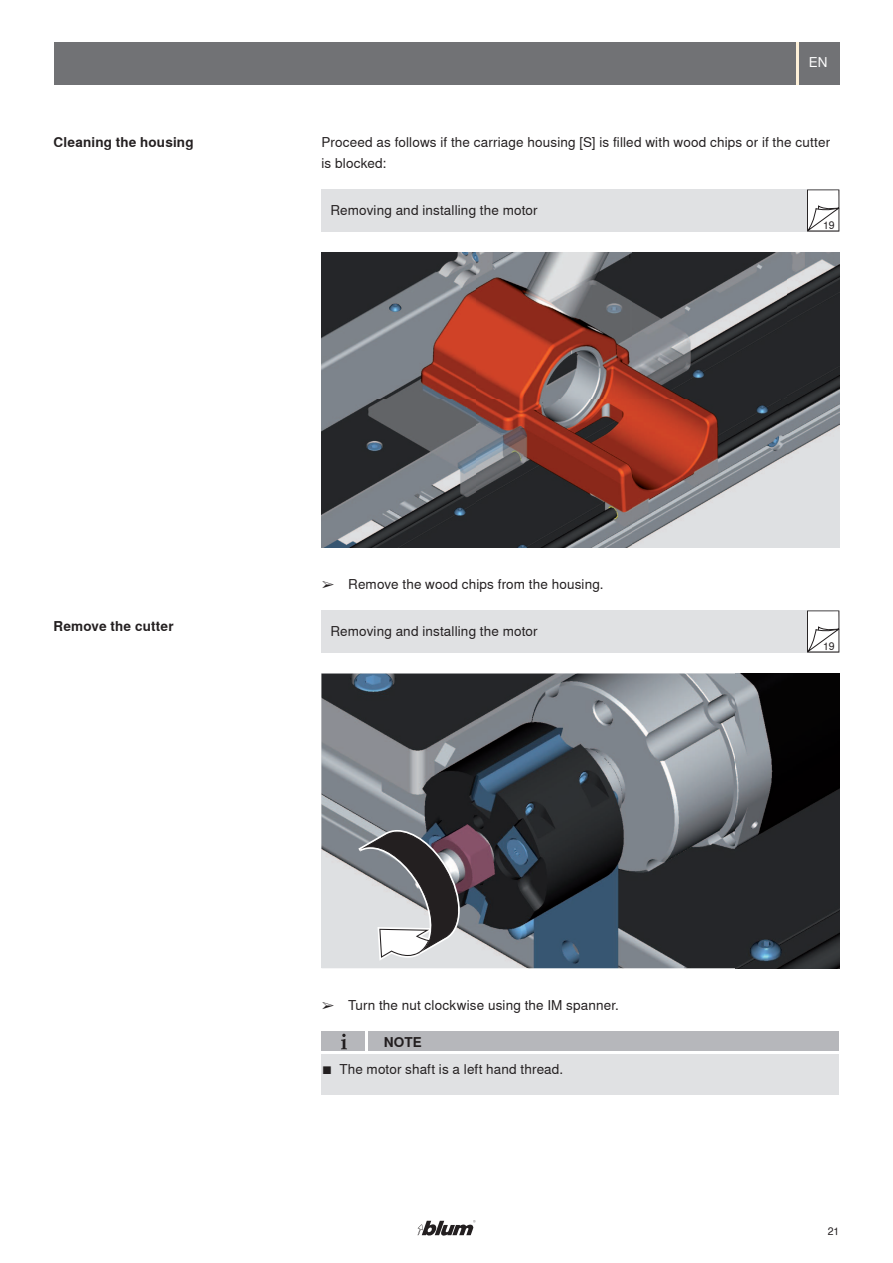
<style>
.page{position:relative;width:893px;height:1263px;background:#fff}
.page>*{position:absolute;margin:0;border:0;box-sizing:border-box;transform-origin:0 0}
.t1{font:13.5px/21px "Nimbus Sans Global";letter-spacing:.01em;color:#231f20}
.t2{font:700 13.5px "Nimbus Sans Global";letter-spacing:.01em;color:#231f20}
.t3{font:13.5px "Nimbus Sans Global";color:#fff}
.t4{font:10.5px "Nimbus Sans Global";color:#231f20}
</style>
<div class="page">
<div style="left:54px;top:42px;width:785px;height:42px;background:#717275"></div>
<div style="left:321px;top:1031px;width:518px;height:21px;background:#b6b7bb"></div>
<div style="left:321px;top:189px;width:518px;height:43px;background:#e0e1e3"></div>
<div style="left:321px;top:610px;width:518px;height:42px;background:#e0e1e3"></div>
<svg style="left:418px;top:1220px;width:58px;height:15px"></svg>
<div style="left:321px;top:1052px;width:518px;height:42px;background:#e0e1e3"></div>
<svg style="left:341px;top:1034px;width:6px;height:15px"></svg>
<svg style="left:807px;top:190px;width:32px;height:42px"></svg>
<svg style="left:807px;top:610px;width:32px;height:42px"></svg>
<img style="left:321px;top:253px;width:518px;height:294px">
<img style="left:321px;top:674px;width:518px;height:294px">
<svg style="left:358px;top:830px;width:102px;height:131px;background:#939396"></svg>
<hr style="left:796px;top:42px;width:2px;height:42px;background:#fef1d9">
<hr style="left:321px;top:1051px;width:518px;height:2px;background:#fff">
<hr style="left:365px;top:1031px;width:2px;height:21px;background:#fff">
<p class="t2" style="left:54px;top:132px;width:141px">Cleaning the housing</p>
<p class="t3" style="left:809px;top:52px;width:20px">EN</p>
<p class="t1" style="left:321px;top:131px;width:510px">Proceed as follows if the carriage housing [S] is filled with wood chips or if the cutter is blocked:</p>
<p class="t1" style="left:330px;top:199px;width:209px">Removing and installing the motor</p>
<p class="t4" style="left:823px;top:217px;width:13px">19</p>
<p class="t2" style="left:54px;top:616px;width:122px">Remove the cutter</p>
<p class="t1" style="left:321px;top:573px;width:284px">➢ Remove the wood chips from the housing.</p>
<p class="t1" style="left:330px;top:620px;width:209px">Removing and installing the motor</p>
<p class="t4" style="left:823px;top:638px;width:13px">19</p>
<p class="t1" style="left:321px;top:994px;width:299px">➢ Turn the nut clockwise using the IM spanner.</p>
<p class="t2" style="left:384px;top:1032px;width:39px">NOTE</p>
<p class="t1" style="left:321px;top:1057px;width:243px">■ The motor shaft is a left hand thread.</p>
<p class="t4" style="left:828px;top:1224px;width:13px">21</p>
</div>
